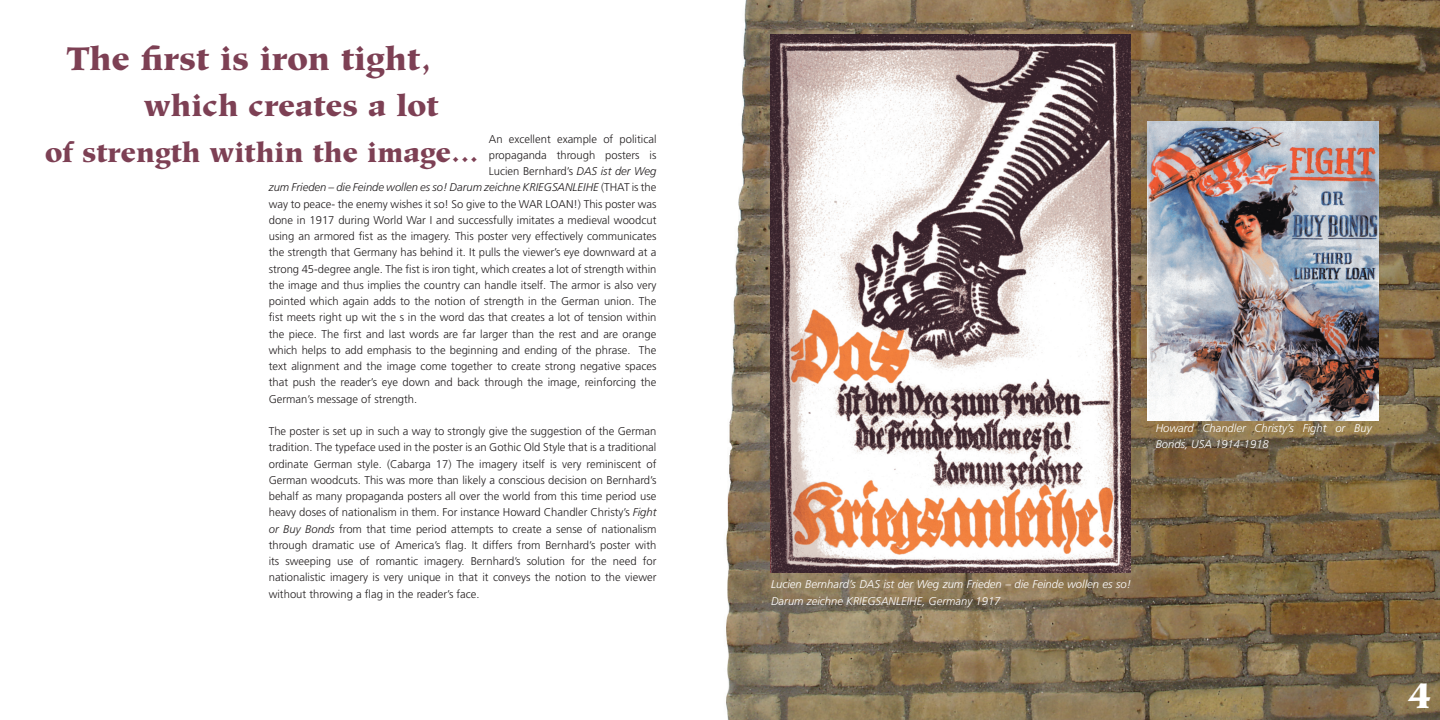
<style>
.page{position:relative;width:1440px;height:720px;background:#fff}
.page>*{position:absolute;margin:0;border:0;box-sizing:border-box;transform-origin:0 0}
.t1{font:900 37.5px "Hiroshige Std";color:#fff}
.t2{font:900 32.5px "Hiroshige Std";color:#7d4054}
.t3{font:900 30px "Hiroshige Std";color:#7d4054}
.t4{font:900 27.5px "Hiroshige Std";color:#7d4054}
.t5{font:300 11.25px/16.2px "Frutiger LT Std";color:#231f20;text-align:justify}
.t6{font:italic 300 11.25px/16.2px "Frutiger LT Std";color:#fff}
.t7{font:italic 300 11.25px "Frutiger LT Std";color:#231f20}
.s1{font-style:italic}
.s2{font-style:normal}
</style>
<div class="page">
<img style="left:726px;top:0;width:714px;height:720px">
<img style="left:771px;top:35px;width:360px;height:538px">
<img style="left:1147px;top:122px;width:231px;height:298px">
<h2 class="t2" style="left:67px;top:38px;width:366px">The first is iron tight,</h2>
<h3 class="t3" style="left:144px;top:87px;width:296px">which creates a lot</h3>
<h3 class="t4" style="left:45px;top:136px;width:435px">of strength within the image...</h3>
<p class="t5" style="left:489px;top:131px;width:169px">An excellent example of political</p>
<p class="t5" style="left:489px;top:147px;width:169px">propaganda through posters is</p>
<p class="t5" style="left:489px;top:163px;width:169px">Lucien Bernhard’s <span class="s1">DAS ist der Weg</span></p>
<p class="t7" style="left:269px;top:181px;width:389px">zum Frieden – die Feinde wollen es so! Darum zeichne KRIEGSANLEIHE <span class="s2">(THAT is the</span></p>
<p class="t5" style="left:269px;top:196px;width:389px">way to peace- the enemy wishes it so! So give to the WAR LOAN!) This poster was</p>
<p class="t5" style="left:269px;top:212px;width:389px">done in 1917 during World War I and successfully imitates a medieval woodcut</p>
<p class="t5" style="left:269px;top:228px;width:389px">using an armored fist as the imagery. This poster very effectively communicates</p>
<p class="t5" style="left:269px;top:245px;width:389px">the strength that Germany has behind it. It pulls the viewer’s eye downward at a</p>
<p class="t5" style="left:269px;top:261px;width:389px">strong 45-degree angle. The fist is iron tight, which creates a lot of strength within</p>
<p class="t5" style="left:269px;top:277px;width:389px">the image and thus implies the country can handle itself. The armor is also very</p>
<p class="t5" style="left:269px;top:293px;width:389px">pointed which again adds to the notion of strength in the German union. The</p>
<p class="t5" style="left:269px;top:310px;width:389px">fist meets right up wit the s in the word das that creates a lot of tension within</p>
<p class="t5" style="left:269px;top:326px;width:389px">the piece. The first and last words are far larger than the rest and are orange</p>
<p class="t5" style="left:269px;top:342px;width:389px">which helps to add emphasis to the beginning and ending of the phrase. The</p>
<p class="t5" style="left:269px;top:358px;width:389px">text alignment and the image come together to create strong negative spaces</p>
<p class="t5" style="left:269px;top:375px;width:389px">that push the reader’s eye down and back through the image, reinforcing the</p>
<p class="t5" style="left:269px;top:391px;width:150px">German’s message of strength.</p>
<p class="t5" style="left:269px;top:423px;width:389px">The poster is set up in such a way to strongly give the suggestion of the German tradition. The typeface used in the poster is an Gothic Old Style that is a traditional ordinate German style. (Cabarga 17) The imagery itself is very reminiscent of German woodcuts. This was more than likely a conscious decision on Bernhard’s behalf as many propaganda posters all over the world from this time period use heavy doses of nationalism in them. For instance Howard Chandler Christy’s <span class="s1">Fight or Buy Bonds</span> from that time period attempts to create a sense of nationalism through dramatic use of America’s flag. It differs from Bernhard’s poster with its sweeping use of romantic imagery. Bernhard’s solution for the need for nationalistic imagery is very unique in that it conveys the notion to the viewer without throwing a flag in the reader’s face.</p>
<p class="t6" style="left:1156px;top:420px;width:218px">Howard Chandler Christy’s Fight or Buy<br>Bonds, USA 1914-1918</p>
<p class="t6" style="left:771px;top:576px;width:361px">Lucien Bernhard’s DAS ist der Weg zum Frieden – die Feinde wollen es so!<br>Darum zeichne KRIEGSANLEIHE, Germany 1917</p>
<h1 class="t1" style="left:1407px;top:671px;width:27px">4</h1>
</div>
